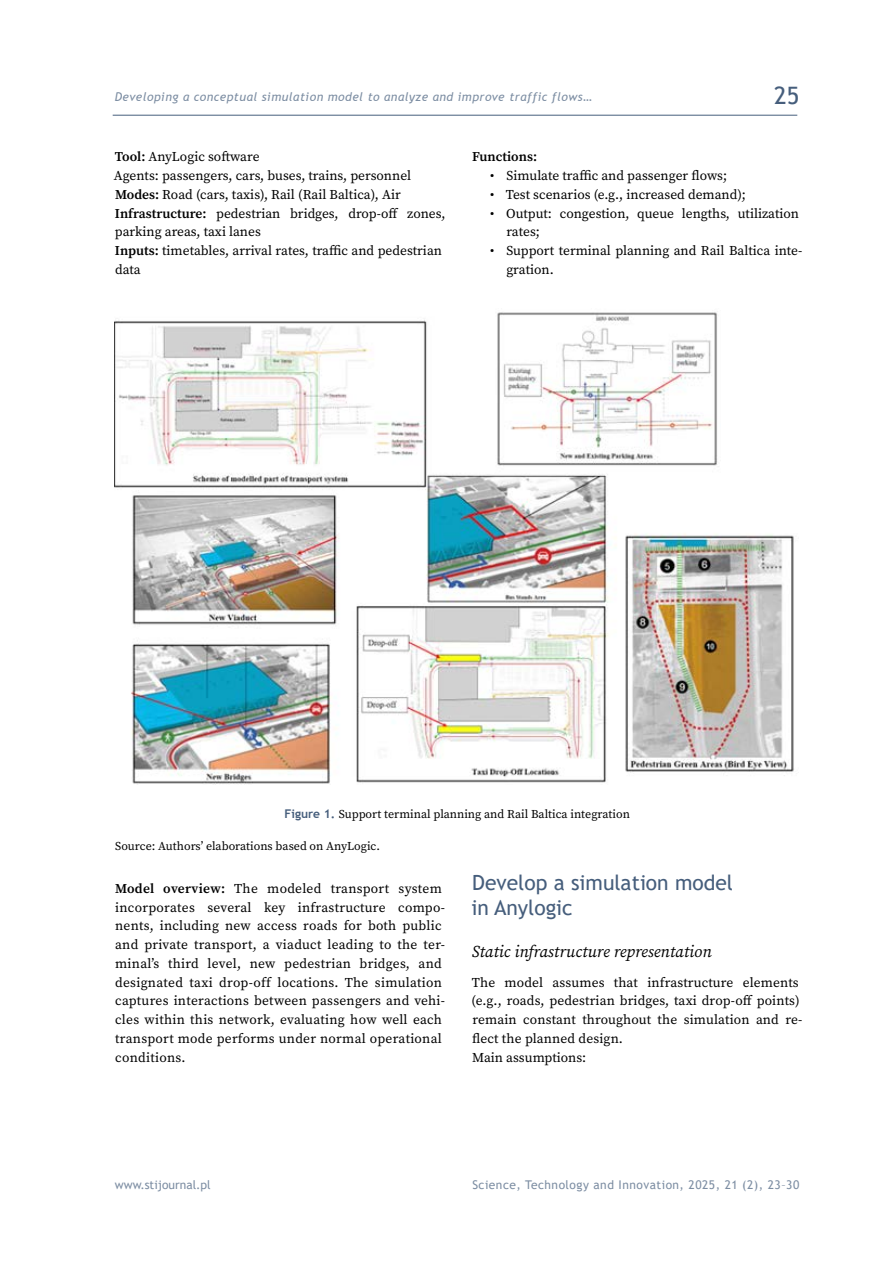
<style>
.page{position:relative;width:893px;height:1263px;background:#fff}
.page>*{position:absolute;margin:0;border:0;box-sizing:border-box;transform-origin:0 0}
.t1{font:24px "Trebuchet MS";color:#465e7c}
.t2{font:21px/25.2px "Trebuchet MS";color:#465e7c}
.t3{font:italic 16.5px "Source Serif Pro";color:#000}
.t4{font:13.5px/18.8px "Source Serif Pro";letter-spacing:.01em;color:#000}
.t5{font:600 13.5px "Source Serif Pro";color:#000}
.t6{font:12px "Source Serif Pro";color:#000}
.t7{font:italic 12px "Trebuchet MS";letter-spacing:.04em;color:#7d8ea3}
.t8{font:12px "Trebuchet MS";letter-spacing:.04em;color:#7d8ea3}
.t9{font:12px "Trebuchet MS";color:#7d8ea3}
.s1{font-weight:600}
.s2{font-family:"Trebuchet MS";font-weight:700;color:#465e7c}
</style>
<div class="page">
<hr style="left:113px;top:115px;width:684px;height:1px;background:#465e7c">
<img style="left:115px;top:312px;width:679px;height:473px">
<p class="t7" style="left:115px;top:90px;width:479px">Developing a conceptual simulation model to analyze and improve traffic flows…</p>
<h1 class="t1" style="left:774px;top:80px;width:27px">25</h1>
<p class="t4" style="left:114px;top:148px;width:333px"><span class="s1">Tool:</span> AnyLogic software<br>Agents: passengers, cars, buses, trains, personnel <span class="s1">Modes:</span> Road (cars, taxis), Rail (Rail Baltica), Air <span class="s1">Infrastructure:</span> pedestrian bridges, drop-off zones, parking areas, taxi lanes<br><span class="s1">Inputs:</span> timetables, arrival rates, traffic and pedestrian data</p>
<p class="t5" style="left:472px;top:148px;width:66px">Functions:</p>
<p class="t4" style="left:490px;top:166px;width:239px">• Simulate traffic and passenger flows;</p>
<p class="t4" style="left:490px;top:185px;width:257px">• Test scenarios (e.g., increased demand);</p>
<p class="t4" style="left:506px;top:204px;width:294px;text-indent:-16px">• Output: congestion, queue lengths, utilization rates;</p>
<p class="t4" style="left:506px;top:241px;width:297px;text-indent:-16px">• Support terminal planning and Rail Baltica inte&shy;gration.</p>
<p class="t6" style="left:284px;top:806px;width:347px"><span class="s2">Figure 1.</span> Support terminal planning and Rail Baltica integration</p>
<p class="t6" style="left:115px;top:838px;width:266px">Source: Authors’ elaborations based on AnyLogic.</p>
<p class="t4" style="left:115px;top:879px;width:332px"><span class="s1">Model overview:</span> The modeled transport system incorporates several key infrastructure compo&shy;nents, including new access roads for both public and private transport, a viaduct leading to the ter&shy;minal’s third level, new pedestrian bridges, and designated taxi drop-off locations. The simulation captures interactions between passengers and vehi&shy;cles within this network, evaluating how well each transport mode performs under normal operational conditions.</p>
<h2 class="t2" style="left:471px;top:869px;width:263px">Develop a simulation model in Anylogic</h2>
<p class="t3" style="left:472px;top:941px;width:241px">Static infrastructure representation</p>
<p class="t4" style="left:472px;top:973px;width:332px">The model assumes that infrastructure elements (e.g., roads, pedestrian bridges, taxi drop-off points) remain constant throughout the simulation and re&shy;flect the planned design.<br>Main assumptions:</p>
<p class="t9" style="left:115px;top:1177px;width:98px">www.stijournal.pl</p>
<p class="t8" style="left:472px;top:1177px;width:328px">Science, Technology and Innovation, 2025, 21 (2), 23–30</p>
</div>
